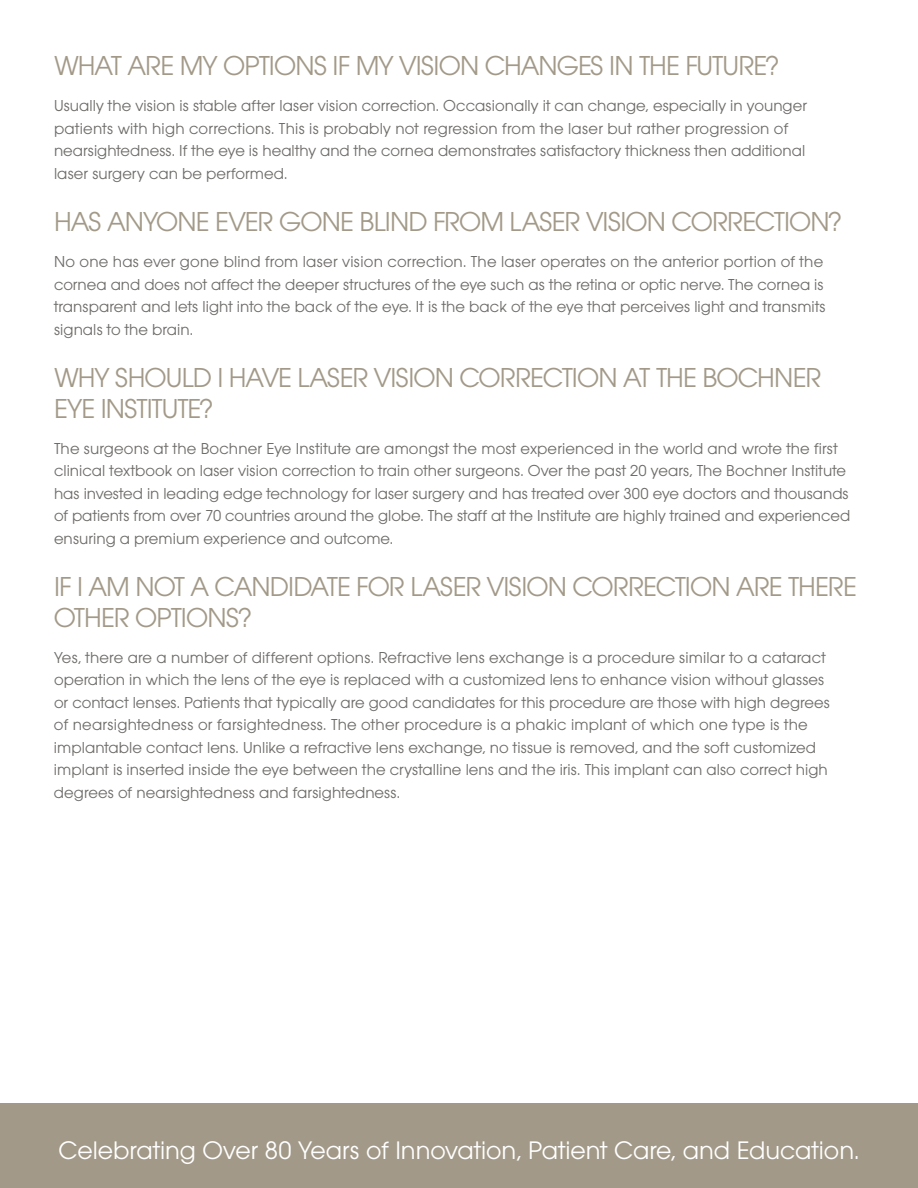
<style>
.page{position:relative;width:918px;height:1188px;background:#fff}
.page>*{position:absolute;margin:0;border:0;box-sizing:border-box;transform-origin:0 0}
.t1{font:28.5px/30.8px "Avant Garde ITC";letter-spacing:-.03em;color:#a29988}
.t2{font:26.4px "Avant Garde ITC";color:#fff}
.t3{font:16.5px/22.5px "Avant Garde ITC";letter-spacing:.005em;color:#6d6b68}
</style>
<div class="page">
<div style="left:0;top:1103px;width:918px;height:85px;background:#a29988"></div>
<h1 class="t1" style="left:54px;top:51px;width:727px">What are my options if my vision changes in the future?</h1>
<p class="t3" style="left:54px;top:95px;width:755px">Usually the vision is stable after laser vision correction. Occasionally it can change, especially in younger patients with high corrections. This is probably not regression from the laser but rather progression of nearsightedness. If the eye is healthy and the cornea demonstrates satisfactory thickness then additional laser surgery can be performed.</p>
<h1 class="t1" style="left:54px;top:206px;width:789px">Has anyone ever gone blind from laser vision correction?</h1>
<p class="t3" style="left:54px;top:251px;width:773px">No one has ever gone blind from laser vision correction. The laser operates on the anterior portion of the cornea and does not affect the deeper structures of the eye such as the retina or optic nerve. The cornea is transparent and lets light into the back of the eye. It is the back of the eye that perceives light and transmits signals to the brain.</p>
<h1 class="t1" style="left:54px;top:362px;width:769px">Why should I have laser vision correction at the Bochner<br>Eye Institute?</h1>
<p class="t3" style="left:54px;top:437px;width:798px">The surgeons at the Bochner Eye Institute are amongst the most experienced in the world and wrote the first clinical textbook on laser vision correction to train other surgeons. Over the past 20 years, The Bochner Institute has invested in leading edge technology for laser surgery and has treated over 300 eye doctors and thousands of patients from over 70 countries around the globe. The staff at the Institute are highly trained and experienced ensuring a premium experience and outcome.</p>
<h1 class="t1" style="left:54px;top:571px;width:804px">If I am not a candidate for laser vision correction are there other options?</h1>
<p class="t3" style="left:54px;top:646px;width:777px">Yes, there are a number of different options. Refractive lens exchange is a procedure similar to a cataract operation in which the lens of the eye is replaced with a customized lens to enhance vision without glasses or contact lenses. Patients that typically are good candidates for this procedure are those with high degrees of nearsightedness or farsightedness. The other procedure is a phakic implant of which one type is the implantable contact lens. Unlike a refractive lens exchange, no tissue is removed, and the soft customized implant is inserted inside the eye between the crystalline lens and the iris. This implant can also correct high degrees of nearsightedness and farsightedness.</p>
<h2 class="t2" style="left:59px;top:1135px;width:802px">Celebrating Over 80 Years of Innovation, Patient Care, and Education.</h2>
</div>
